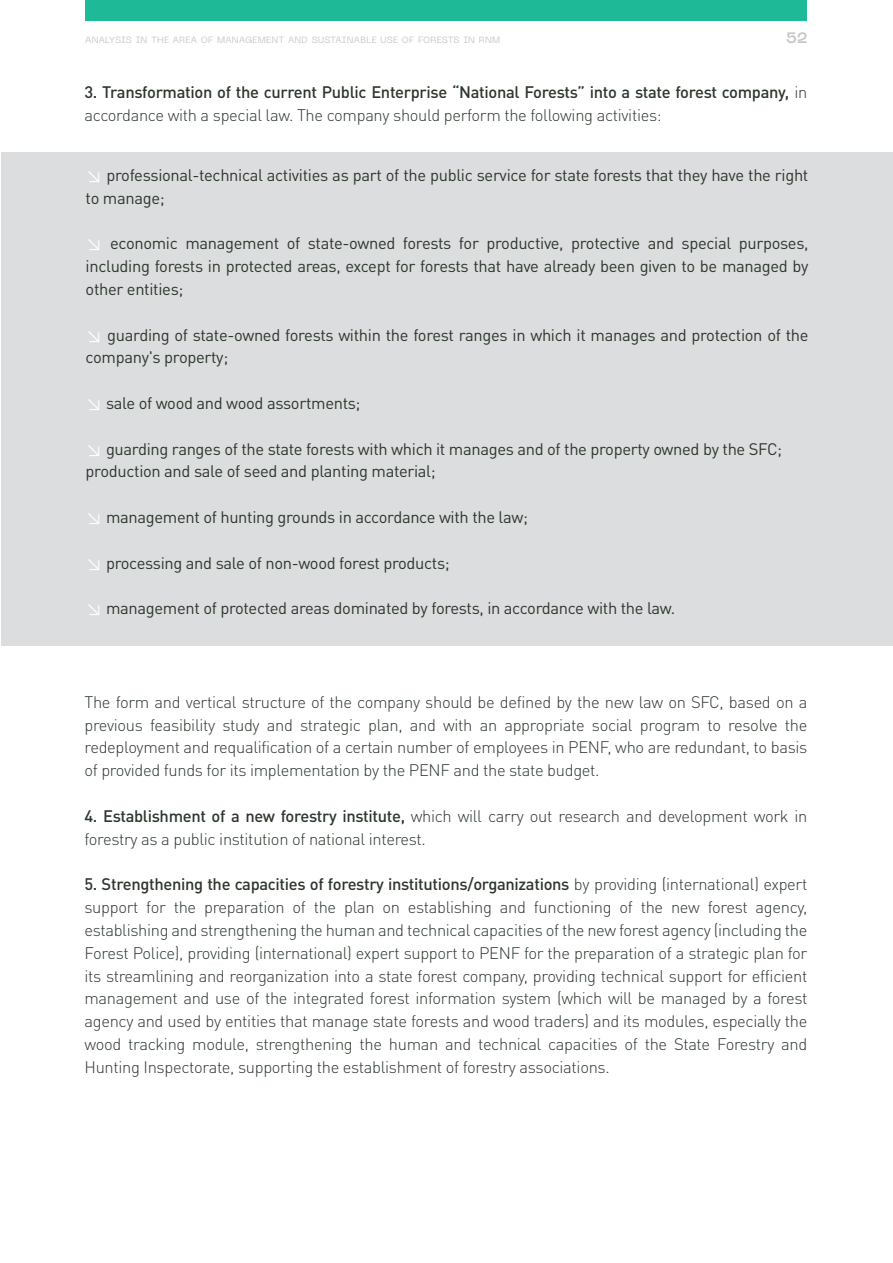
<style>
.page{position:relative;width:893px;height:1263px;background:#fff}
.page>*{position:absolute;margin:0;border:0;box-sizing:border-box;transform-origin:0 0}
.t1{font:300 16.5px/22.8px "DIN Pro";letter-spacing:-.02em;color:#2c372d;text-align:justify}
.t2{font:16.5px/22.8px "DIN Pro";letter-spacing:-.02em;color:#2c372d}
.t3{font:500 16.5px/22.8px "DIN Pro";letter-spacing:-.02em;color:#2c372d}
.t4{font:700 15px "Neue Machina";color:#c7c7c8}
.t5{font:9px "Neue Machina";letter-spacing:.03em;color:#c7c7c8}
.s1{font-weight:300}
.s2{color:#fff}
.s3{font-weight:500}
</style>
<div class="page">
<div style="left:1px;top:152px;width:892px;height:493px;background:#dcddde"></div>
<div style="left:85px;top:0;width:722px;height:20px;background:#1eb996"></div>
<p class="t5" style="left:85px;top:34px;width:416px">ANALYSIS IN THE AREA OF MANAGEMENT AND SUSTAINABLE USE OF FORESTS IN RNM</p>
<p class="t4" style="left:786px;top:28px;width:23px">52</p>
<p class="t3" style="left:84px;top:79px;width:724px">3. Transformation of the current Public Enterprise “National Forests” into a state forest company, <span class="s1">in accordance with a special law. The company should perform the following activities:</span></p>
<p class="t2" style="left:86px;top:162px;width:724px"><span class="s2">↘</span> professional-technical activities as part of the public service for state forests that they have the right to manage;</p>
<p class="t2" style="left:86px;top:230px;width:724px;text-align:justify"><span class="s2">↘</span> economic management of state-owned forests for productive, protective and special purposes, including forests in protected areas, except for forests that have already been given to be managed by other entities;</p>
<p class="t2" style="left:86px;top:322px;width:724px"><span class="s2">↘</span> guarding of state-owned forests within the forest ranges in which it manages and protection of the company's property;</p>
<p class="t2" style="left:86px;top:390px;width:276px"><span class="s2">↘</span> sale of wood and wood assortments;</p>
<p class="t2" style="left:86px;top:436px;width:698px"><span class="s2">↘</span> guarding ranges of the state forests with which it manages and of the property owned by the SFC; production and sale of seed and planting material;</p>
<p class="t2" style="left:86px;top:504px;width:444px"><span class="s2">↘</span> management of hunting grounds in accordance with the law;</p>
<p class="t2" style="left:86px;top:550px;width:366px"><span class="s2">↘</span> processing and sale of non-wood forest products;</p>
<p class="t2" style="left:86px;top:595px;width:591px"><span class="s2">↘</span> management of protected areas dominated by forests, in accordance with the law.</p>
<p class="t1" style="left:84px;top:689px;width:724px">The form and vertical structure of the company should be defined by the new law on SFC, based on a previous feasibility study and strategic plan, and with an appropriate social program to resolve the redeployment and requalification of a certain number of employees in PENF, who are redundant, to basis of provided funds for its implementation by the PENF and the state budget.</p>
<p class="t1" style="left:84px;top:803px;width:724px"><span class="s3">4. Establishment of a new forestry institute,</span> which will carry out research and development work in forestry as a public institution of national interest.</p>
<p class="t1" style="left:84px;top:871px;width:724px"><span class="s3">5. Strengthening the capacities of forestry institutions/organizations</span> by providing (international) expert support for the preparation of the plan on establishing and functioning of the new forest agency, establishing and strengthening the human and technical capacities of the new forest agency (including the Forest Police), providing (international) expert support to PENF for the preparation of a strategic plan for its streamlining and reorganization into a state forest company, providing technical support for efficient management and use of the integrated forest information system (which will be managed by a forest agency and used by entities that manage state forests and wood traders) and its modules, especially the wood tracking module, strengthening the human and technical capacities of the State Forestry and Hunting Inspectorate, supporting the establishment of forestry associations.</p>
</div>
